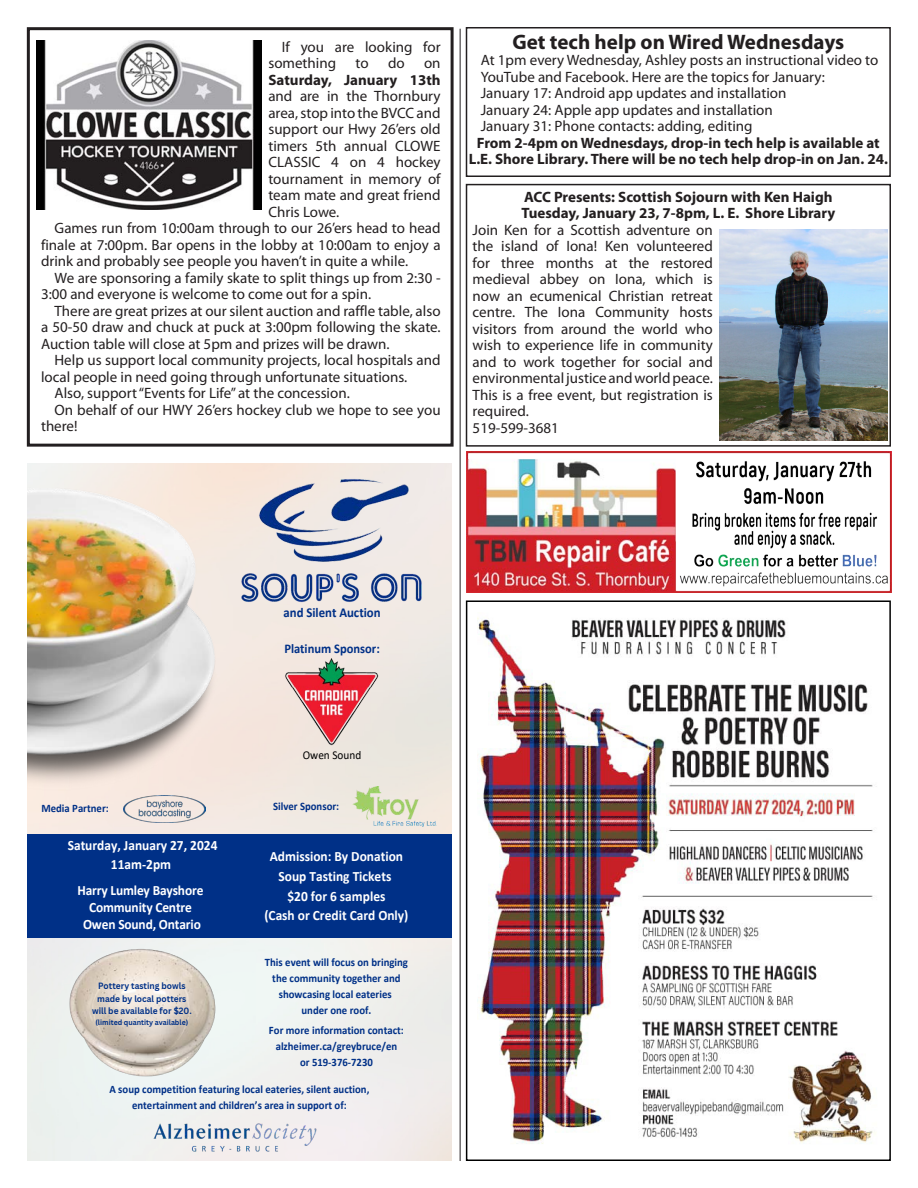
<style>
.page{position:relative;width:918px;height:1188px;background:#fff}
.page>*{position:absolute;margin:0;border:0;box-sizing:border-box;transform-origin:0 0}
.t1{font:700 21px "Myriad Pro";color:#231f20}
.t2{font:15px/16.5px "Myriad Pro";color:#231f20}
.t3{font:700 15px "Myriad Pro";color:#231f20}
.t4{font:700 14.25px/19.6px "Calibri";color:#fff;text-align:center;scale:.94 1}
.t5{font:700 13.65px "Calibri";color:#003087;scale:.94 1}
.t6{font:700 13.35px "Calibri";color:#003087;scale:.94 1}
.t7{font:12px "Calibri";color:#000;scale:.94 1}
.t8{font:700 11.4px/15.8px "Calibri";color:#003087;text-align:center;scale:.94 1}
.t9{font:700 8.85px/12.5px "Canva Sans";color:#003087;text-align:center;scale:.94 1}
.t10{font:700 7.5px "Canva Sans";color:#003087;scale:.94 1}
.s1{font-weight:700}
</style>
<div class="page">
<hr style="left:460px;top:29px;width:1px;height:1132px;background:#231f20">
<img style="left:36px;top:41px;width:226px;height:169px">
<img style="left:477px;top:617px;width:398px;height:527px">
<div style="left:466px;top:600px;width:425px;height:561px;border:2px solid #000"></div>
<img style="left:466px;top:452px;width:426px;height:140px">
<div style="left:27px;top:27px;width:427px;height:420px;border:3px solid #231f20"></div>
<div style="left:466px;top:184px;width:425px;height:263px;border:2px solid #231f20"></div>
<img style="left:720px;top:230px;width:168px;height:210px">
<div style="left:466px;top:27px;width:425px;height:150px;border:2px solid #231f20"></div>
<img style="left:27px;top:464px;width:425px;height:697px">
<img style="left:27px;top:487px;width:191px;height:303px">
<img style="left:235px;top:465px;width:194px;height:106px">
<img style="left:284px;top:655px;width:96px;height:92px">
<img style="left:142px;top:1111px;width:194px;height:50px">
<div style="left:27px;top:834px;width:425px;height:103px;background:#003087"></div>
<img style="left:69px;top:946px;width:147px;height:131px">
<img style="left:124px;top:796px;width:82px;height:26px">
<img style="left:352px;top:787px;width:84px;height:40px">
<img style="left:234px;top:563px;width:191px;height:52px">
<p class="t2" style="left:268px;top:38px;width:174px;text-indent:14px">If you are looking for something</p>
<p class="t2" style="left:356px;top:55px;width:15px">to</p>
<p class="t2" style="left:388px;top:55px;width:18px">do</p>
<p class="t2" style="left:268px;top:55px;width:174px;text-align:justify;text-indent:156px">on <span class="s1">Saturday, January 13th </span>and are in the Thornbury area, stop into the BVCC and support our Hwy 26’ers old timers 5th annual CLOWE CLASSIC 4 on 4 hockey tournament in memory of team mate and great friend Chris Lowe.</p>
<p class="t2" style="left:41px;top:220px;width:401px;text-align:justify;text-indent:14px">Games run from 10:00am through to our 26’ers head to head finale at 7:00pm. Bar opens in the lobby at 10:00am to enjoy a drink and probably see people you haven’t in quite a while.</p>
<p class="t2" style="left:41px;top:269px;width:401px;text-indent:14px">We are sponsoring a family skate to split things up from 2:30 -<br>3:00 and everyone is welcome to come out for a spin.</p>
<p class="t2" style="left:41px;top:302px;width:401px;text-align:justify;text-indent:14px">There are great prizes at our silent auction and raffle table, also a 50-50 draw and chuck at puck at 3:00pm following the skate.<br>Auction table will close at 5pm and prizes will be drawn.</p>
<p class="t2" style="left:41px;top:352px;width:401px;text-indent:14px">Help us support local community projects, local hospitals and local people in need going through unfortunate situations.</p>
<p class="t2" style="left:55px;top:385px;width:297px">Also, support “Events for Life” at the concession.</p>
<p class="t2" style="left:41px;top:401px;width:401px;text-indent:14px">On behalf of our HWY 26’ers hockey club we hope to see you there!</p>
<p class="t1" style="left:512px;top:28px;width:333px">Get tech help on Wired Wednesdays</p>
<p class="t2" style="left:481px;top:52px;width:399px">At 1pm every Wednesday, Ashley posts an instructional video to<br>YouTube and Facebook. Here are the topics for January:</p>
<p class="t2" style="left:481px;top:85px;width:307px">January 17: Android app updates and installation</p>
<p class="t2" style="left:481px;top:101px;width:294px">January 24: Apple app updates and installation</p>
<p class="t2" style="left:481px;top:118px;width:273px">January 31: Phone contacts: adding, editing</p>
<p class="t3" style="left:477px;top:133px;width:404px">From 2-4pm on Wednesdays, drop-in tech help is available at</p>
<p class="t3" style="left:469px;top:149px;width:421px">L.E. Shore Library. There will be no tech help drop-in on Jan. 24.</p>
<p class="t3" style="left:524px;top:187px;width:310px">ACC Presents: Scottish Sojourn with Ken Haigh</p>
<p class="t3" style="left:521px;top:204px;width:315px">Tuesday, January 23, 7-8pm, L. E. Shore Library</p>
<p class="t2" style="left:473px;top:221px;width:242px;text-align:justify">Join Ken for a Scottish adventure on the island of Iona! Ken volunteered for three months at the restored medieval abbey on Iona, which is now an ecumenical Christian retreat centre. The Iona Community hosts visitors from around the world who wish to experience life in community and to work together for social and environmental justice and world peace.<br>This is a free event, but registration is required.</p>
<p class="t2" style="left:473px;top:419px;width:88px">519-599-3681</p>
<p class="t5" style="left:283px;top:603px;width:105px">and Silent Auction</p>
<p class="t6" style="left:284px;top:639px;width:103px">Platinum Sponsor:</p>
<p class="t8" style="left:41px;top:800px;width:73px">Media Partner:</p>
<p class="t7" style="left:303px;top:747px;width:64px">Owen Sound</p>
<p class="t8" style="left:273px;top:798px;width:72px">Silver Sponsor:</p>
<p class="t4" style="left:68px;top:835px;width:161px">Saturday, January 27, 2024<br>11am-2pm</p>
<p class="t4" style="left:264px;top:847px;width:155px">Admission: By Donation<br>Soup Tasting Tickets<br>$20 for 6 samples<br>(Cash or Credit Card Only)</p>
<p class="t4" style="left:77px;top:882px;width:136px;line-height:17.1px">Harry Lumley Bayshore<br>Community Centre<br>Owen Sound, Ontario</p>
<p class="t9" style="left:92px;top:980px;width:107px">Pottery tasting bowls made by local potters will be available for $20.</p>
<p class="t10" style="left:96px;top:1018px;width:100px">(limited quantity available)</p>
<p class="t8" style="left:265px;top:954px;width:154px">This event will focus on bringing the community together and showcasing local eateries<br>under one roof.</p>
<p class="t8" style="left:269px;top:1022px;width:145px">For more information contact: alzheimer.ca/greybruce/en<br>or 519-376-7230</p>
<p class="t8" style="left:109px;top:1081px;width:278px">A soup competition featuring local eateries, silent auction, entertainment and children’s area in support of:</p>
</div>
